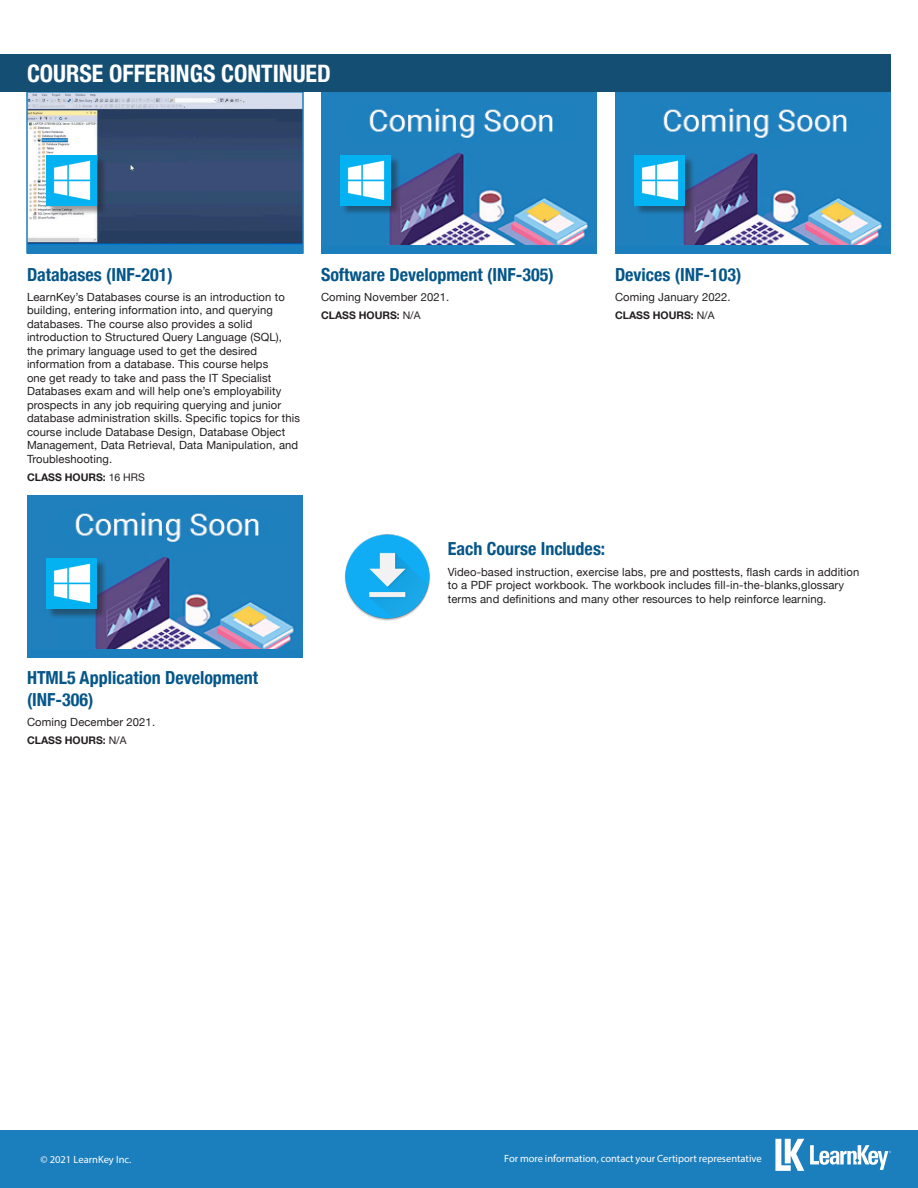
<style>
.page{position:relative;width:918px;height:1188px;background:#fff}
.page>*{position:absolute;margin:0;border:0;box-sizing:border-box;transform-origin:0 0}
.t1{font:700 condensed 24px "Helvetica Neue";color:#fff}
.Packages{font:700 condensed 18px "Helvetica Neue";color:#055689}
.body{font:11.25px/13.5px "Helvetica Neue";letter-spacing:.01em;color:#231f20}
.t2{font:10.5px "Myriad Pro";color:#fff}
.totals{font:700 10.5px "Helvetica Neue";color:#231f20}
.s1{font-weight:400}
</style>
<div class="page">
<img style="left:29px;top:94px;width:272px;height:151px">
<div style="left:26px;top:91px;width:278px;height:163px;border:2px solid #1b7ebd"></div>
<div style="left:47px;top:156px;width:60px;height:59px;background:#231f20;opacity:.45"></div>
<img style="left:47px;top:155px;width:50px;height:50px">
<div style="left:27px;top:245px;width:276px;height:9px;background:#1b7ebd"></div>
<img style="left:321px;top:92px;width:276px;height:153px">
<div style="left:341px;top:156px;width:60px;height:59px;background:#231f20;opacity:.45"></div>
<img style="left:341px;top:155px;width:50px;height:50px">
<div style="left:321px;top:245px;width:276px;height:9px;background:#1b7ebd"></div>
<img style="left:615px;top:92px;width:276px;height:153px">
<div style="left:635px;top:156px;width:60px;height:59px;background:#231f20;opacity:.45"></div>
<img style="left:635px;top:155px;width:50px;height:50px">
<div style="left:615px;top:245px;width:276px;height:9px;background:#1b7ebd"></div>
<div style="left:0;top:1130px;width:918px;height:58px;background:#1b7ebd"></div>
<svg style="left:810px;top:1145px;width:81px;height:25px"></svg>
<svg style="left:775px;top:1139px;width:29px;height:32px"></svg>
<div style="left:0;top:54px;width:891px;height:38px;background:#154e73"></div>
<img style="left:345px;top:534px;width:85px;height:87px">
<img style="left:27px;top:496px;width:276px;height:153px">
<div style="left:47px;top:559px;width:60px;height:60px;background:#231f20;opacity:.45"></div>
<img style="left:47px;top:559px;width:50px;height:50px">
<div style="left:27px;top:649px;width:276px;height:9px;background:#1b7ebd"></div>
<p class="t1" style="left:27px;top:54px;width:305px">COURSE OFFERINGS CONTINUED</p>
<p class="Packages" style="left:27px;top:259px;width:147px">Databases (INF-201)</p>
<p class="body" style="left:27px;top:291px;width:275px">LearnKey’s Databases course is an introduction to building, entering information into, and querying databases. The course also provides a solid introduction to Structured Query Language (SQL), the primary language used to get the desired information from a database. This course helps<br>one get ready to take and pass the IT Specialist Databases exam and will help one’s employability prospects in any job requiring querying and junior database administration skills. Specific topics for this course include Database Design, Database Object Management, Data Retrieval, Data Manipulation, and Troubleshooting.</p>
<p class="totals" style="left:27px;top:469px;width:119px">CLASS HOURS: <span class="s1">16 HRS</span></p>
<p class="Packages" style="left:321px;top:259px;width:234px">Software Development (INF-305)</p>
<p class="body" style="left:321px;top:291px;width:130px">Coming November 2021.</p>
<p class="totals" style="left:321px;top:307px;width:101px">CLASS HOURS: <span class="s1">N/A</span></p>
<p class="Packages" style="left:615px;top:259px;width:128px">Devices (INF-103)</p>
<p class="body" style="left:615px;top:291px;width:117px">Coming January 2022.</p>
<p class="totals" style="left:615px;top:307px;width:101px">CLASS HOURS: <span class="s1">N/A</span></p>
<p class="Packages" style="left:27px;top:663px;width:233px">HTML5 Application Development</p>
<p class="Packages" style="left:27px;top:685px;width:68px">(INF-306)</p>
<p class="body" style="left:27px;top:716px;width:130px">Coming December 2021.</p>
<p class="totals" style="left:27px;top:732px;width:101px">CLASS HOURS: <span class="s1">N/A</span></p>
<p class="Packages" style="left:448px;top:534px;width:159px">Each Course Includes:</p>
<p class="body" style="left:448px;top:566px;width:413px">Video-based instruction, exercise labs, pre and posttests, flash cards in addition to a PDF project workbook. The workbook includes fill-in-the-blanks,glossary terms and definitions and many other resources to help reinforce learning.</p>
<p class="t2" style="left:40px;top:1153px;width:92px">© 2021 LearnKey Inc.</p>
<p class="t2" style="left:504px;top:1152px;width:259px">For more information, contact your Certiport representative</p>
</div>
